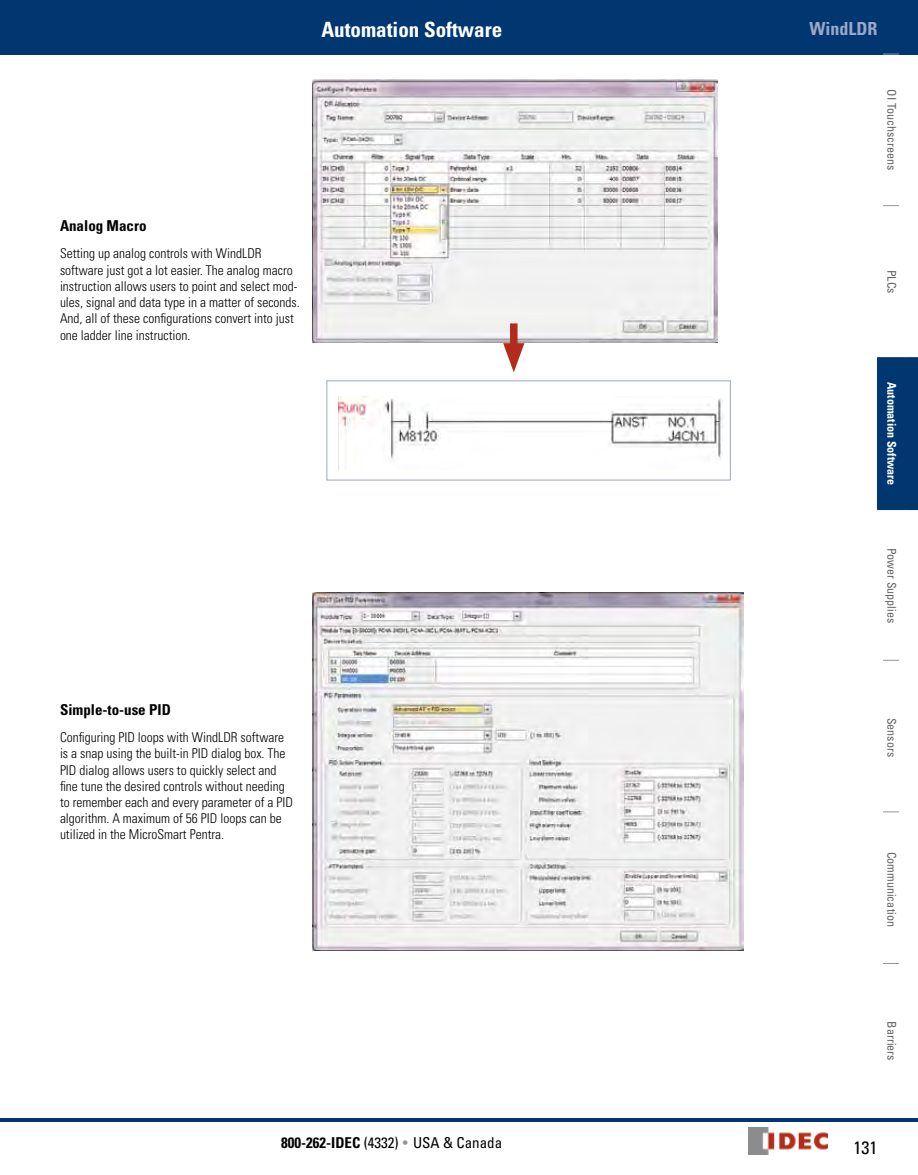
<style>
.page{position:relative;width:918px;height:1175px;background:#fff}
.page>*{position:absolute;margin:0;border:0;box-sizing:border-box;transform-origin:0 0}
.t1{font:700 condensed 21px "Univers LT Std";color:#fff}
.t2{font:700 condensed 18px "Univers LT Std";color:#9ca7c8}
.t3{font:condensed 18px "Univers LT Std";color:#000}
.t4{font:condensed 15px "Univers LT Std";color:#000}
.t5{font:700 condensed 15px "Univers LT Std";color:#000}
.t6{font:300 condensed 13.5px/16.2px "Univers LT Std";color:#000}
.t7{font:condensed 12px "Univers LT Std";color:#636466}
.t8{font:700 condensed 12px "Univers LT Std";color:#fff}
.s1{font-weight:700}
.s2{color:#939598}
</style>
<div class="page">
<svg style="left:883px;top:205px;width:16px;height:1px"></svg>
<svg style="left:883px;top:660px;width:16px;height:1px"></svg>
<svg style="left:883px;top:811px;width:16px;height:1px"></svg>
<svg style="left:883px;top:963px;width:16px;height:1px"></svg>
<div style="left:0;top:0;width:918px;height:54px;background:#003771"></div>
<img style="left:748px;top:1127px;width:80px;height:27px">
<hr style="left:0;top:1118px;width:918px;height:3px;background:#003771">
<div style="left:877px;top:357px;width:41px;height:153px;background:#003771"></div>
<svg style="left:883px;top:54px;width:16px;height:1px"></svg>
<img style="left:313px;top:80px;width:405px;height:262px">
<img style="left:338px;top:396px;width:385px;height:73px">
<div style="left:326px;top:380px;width:405px;height:100px;border:1px solid #9ca7c8"></div>
<div style="left:510px;top:323px;width:8px;height:32px;background:#b12c1b"></div>
<svg style="left:503px;top:343px;width:21px;height:29px"></svg>
<img style="left:313px;top:593px;width:431px;height:357px">
<p class="t5" style="left:60px;top:217px;width:88px">Analog Macro</p>
<p class="t6" style="left:60px;top:246px;width:241px">Setting up analog controls with WindLDR software just got a lot easier. The analog macro instruction allows users to point and select mod&shy;ules, signal and data type in a matter of seconds.<br>And, all of these configurations convert into just one ladder line instruction.</p>
<h1 class="t1" style="left:321px;top:17px;width:182px">Automation Software</h1>
<p class="t2" style="left:809px;top:18px;width:70px">WindLDR</p>
<p class="t7" style="left:899px;top:89px;width:82px;rotate:90deg">OI Touchscreens</p>
<p class="t7" style="left:899px;top:270px;width:25px;rotate:90deg">PLCs</p>
<p class="t8" style="left:899px;top:382px;width:105px;rotate:90deg">Automation Software</p>
<p class="t7" style="left:899px;top:548px;width:77px;rotate:90deg">Power Supplies</p>
<p class="t5" style="left:60px;top:700px;width:112px">Simple-to-use PID</p>
<p class="t6" style="left:60px;top:729px;width:235px">Configuring PID loops with WindLDR software is a snap using the built-in PID dialog box. The PID dialog allows users to quickly select and fine tune the desired controls without needing to remember each and every parameter of a PID algorithm. A maximum of 56 PID loops can be utilized in the MicroSmart Pentra.</p>
<p class="t7" style="left:899px;top:717px;width:41px;rotate:90deg">Sensors</p>
<p class="t7" style="left:899px;top:851px;width:76px;rotate:90deg">Communication</p>
<p class="t4" style="left:281px;top:1132px;width:222px"><span class="s1">800-262-IDEC</span> (4332) <span class="s2">•</span> USA &amp; Canada</p>
<p class="t7" style="left:899px;top:1021px;width:41px;rotate:90deg">Barriers</p>
<p class="t3" style="left:854px;top:1136px;width:25px">131</p>
</div>
